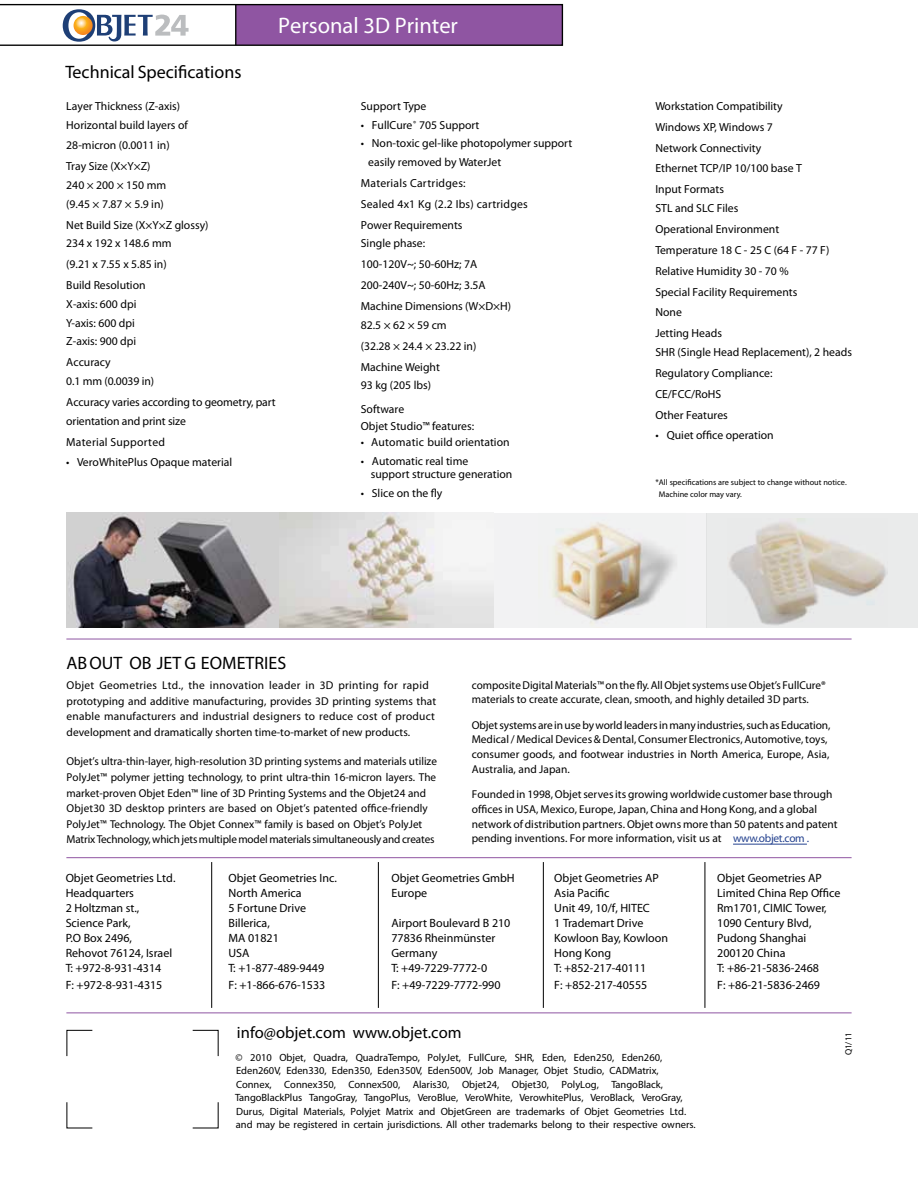
<style>
.page{position:relative;width:918px;height:1188px;background:#fff}
.page>*{position:absolute;margin:0;border:0;box-sizing:border-box;transform-origin:0 0}
.t1{font:22.5px "Futura";color:#fff}
.t2{font:18px "Futura";color:#010101}
.t3{font:16.5px "Futura";color:#010101}
.t4{font:300 12px/15px "Futura";color:#010101}
.t5{font:12px/15px "Futura";color:#010101}
.t6{font:11.7px/20.9px "Futura";color:#010101}
.t7{font:800 11.7px "Futura";color:#010101}
.t8{font:800 11.7px "Futura";letter-spacing:.02em;color:#010101}
.t9{font:11.7px "Futura";letter-spacing:.02em;color:#010101}
.t10{font:11.4px/15.6px "Futura";color:#010101}
.t11{font:300 10.5px/13.5px "Futura";color:#010101}
.t12{font:9px "Futura";color:#010101}
.t13{font:8.25px/12px "Futura";color:#010101}
.s1{color:#24428f}
</style>
<div class="page">
<svg style="left:0;top:4px;width:563px;height:42px"></svg>
<img style="left:67px;top:513px;width:427px;height:115px">
<svg style="left:707px;top:513px;width:211px;height:115px;background:#dddbd6"></svg>
<svg style="left:494px;top:513px;width:213px;height:115px;fill:#f1f2f2"></svg>
<hr style="left:733px;top:844px;width:74px;height:1px;background:#24428f">
<hr style="left:705px;top:862px;width:1px;height:146px;background:#010101">
<hr style="left:543px;top:862px;width:1px;height:146px;background:#010101">
<hr style="left:378px;top:862px;width:1px;height:146px;background:#010101">
<hr style="left:211px;top:862px;width:1px;height:146px;background:#010101">
<hr style="left:66px;top:857px;width:786px;height:1px;background:#8f55a2">
<hr style="left:66px;top:1013px;width:786px;height:1px;background:#8f55a2">
<svg style="left:192px;top:1030px;width:27px;height:27px"></svg>
<svg style="left:66px;top:1030px;width:27px;height:27px"></svg>
<svg style="left:192px;top:1102px;width:27px;height:27px"></svg>
<svg style="left:66px;top:1102px;width:27px;height:27px"></svg>
<hr style="left:66px;top:639px;width:786px;height:1px;background:#8f55a2">
<h2 class="t2" style="left:65px;top:61px;width:178px">Technical Specifications</h2>
<h1 class="t1" style="left:278px;top:11px;width:181px">Personal 3D Printer</h1>
<p class="t7" style="left:66px;top:99px;width:115px">Layer Thickness (Z-axis)</p>
<p class="t6" style="left:66px;top:114px;width:123px">Horizontal build layers of<br>28-micron (0.0011 in)</p>
<p class="t7" style="left:66px;top:159px;width:86px">Tray Size (X×Y×Z)</p>
<p class="t6" style="left:66px;top:176px;width:101px;line-height:18.8px">240 × 200 × 150 mm (9.45 × 7.87 × 5.9 in)</p>
<p class="t7" style="left:66px;top:218px;width:144px">Net Build Size (X×Y×Z glossy)</p>
<p class="t6" style="left:66px;top:233px;width:107px">234 x 192 x 148.6 mm (9.21 x 7.55 x 5.85 in)</p>
<p class="t7" style="left:66px;top:278px;width:81px">Build Resolution</p>
<p class="t6" style="left:66px;top:294px;width:72px;line-height:18.8px">X-axis: 600 dpi<br>Y-axis: 600 dpi<br>Z-axis: 900 dpi</p>
<p class="t7" style="left:66px;top:355px;width:46px">Accuracy</p>
<p class="t6" style="left:66px;top:371px;width:211px">0.1 mm (0.0039 in)<br>Accuracy varies according to geometry, part</p>
<p class="t6" style="left:66px;top:410px;width:121px">orientation and print size</p>
<p class="t8" style="left:66px;top:434px;width:100px">Material Supported</p>
<p class="t6" style="left:66px;top:452px;width:167px">• VeroWhitePlus Opaque material</p>
<h2 class="t2" style="left:67px;top:651px;width:221px">ABOUT OB JET G EOMETRIES</h2>
<p class="t7" style="left:361px;top:99px;width:67px">Support Type</p>
<p class="t6" style="left:361px;top:114px;width:120px">• FullCure<sup>®</sup> 705 Support</p>
<p class="t6" style="left:368px;top:134px;width:205px;line-height:18.8px;text-indent:-7px">• Non-toxic gel-like photopolymer support easily removed by WaterJet</p>
<p class="t8" style="left:361px;top:176px;width:106px">Materials Cartridges:</p>
<p class="t9" style="left:361px;top:197px;width:168px">Sealed 4x1 Kg (2.2 Ibs) cartridges</p>
<p class="t7" style="left:361px;top:218px;width:103px">Power Requirements</p>
<p class="t6" style="left:361px;top:233px;width:126px">Single phase:<br>100-120V~; 50-60Hz; 7A<br>200-240V~; 50-60Hz; 3.5A</p>
<p class="t7" style="left:361px;top:299px;width:152px">Machine Dimensions (W×D×H)</p>
<p class="t6" style="left:361px;top:314px;width:117px">82.5 × 62 × 59 cm (32.28 × 24.4 × 23.22 in)</p>
<p class="t7" style="left:361px;top:359px;width:81px">Machine Weight</p>
<p class="t6" style="left:361px;top:375px;width:72px">93 kg (205 lbs)</p>
<p class="t7" style="left:361px;top:402px;width:45px">Software</p>
<p class="t6" style="left:361px;top:415px;width:115px">Objet Studio™ features:</p>
<p class="t6" style="left:361px;top:432px;width:150px">• Automatic build orientation</p>
<p class="t6" style="left:371px;top:454px;width:143px;line-height:13.5px;text-indent:-10px">• Automatic real time<br>support structure generation</p>
<p class="t6" style="left:361px;top:482px;width:83px">• Slice on the fly</p>
<p class="t7" style="left:655px;top:99px;width:129px">Workstation Compatibility</p>
<p class="t6" style="left:655px;top:116px;width:119px">Windows XP, Windows 7</p>
<p class="t7" style="left:655px;top:140px;width:107px">Network Connectivity</p>
<p class="t6" style="left:655px;top:158px;width:148px">Ethernet TCP/IP 10/100 base T</p>
<p class="t7" style="left:655px;top:182px;width:70px">Input Formats</p>
<p class="t6" style="left:655px;top:197px;width:85px">STL and SLC Files</p>
<p class="t7" style="left:655px;top:222px;width:125px">Operational Environment</p>
<p class="t6" style="left:655px;top:239px;width:175px">Temperature 18 C - 25 C (64 F - 77 F)<br>Relative Humidity 30 - 70 %</p>
<p class="t7" style="left:655px;top:284px;width:144px">Special Facility Requirements</p>
<p class="t6" style="left:655px;top:302px;width:28px">None</p>
<p class="t7" style="left:655px;top:326px;width:68px">Jetting Heads</p>
<p class="t6" style="left:655px;top:341px;width:198px">SHR (Single Head Replacement), 2 heads</p>
<p class="t7" style="left:655px;top:366px;width:119px">Regulatory Compliance:</p>
<p class="t6" style="left:655px;top:383px;width:67px">CE/FCC/RoHS</p>
<p class="t7" style="left:655px;top:407px;width:74px">Other Features</p>
<p class="t6" style="left:655px;top:425px;width:120px">• Quiet office operation</p>
<p class="t13" style="left:659px;top:476px;width:189px;text-indent:-3px">*All specifications are subject to change without notice.<br>Machine color may vary.</p>
<p class="t10" style="left:67px;top:677px;width:371px">Objet Geometries Ltd., the innovation leader in 3D printing for rapid prototyping and additive manufacturing, provides 3D printing systems that enable manufacturers and industrial designers to reduce cost of product development and dramatically shorten time-to-market of new products.</p>
<p class="t10" style="left:67px;top:753px;width:372px">Objet’s ultra-thin-layer, high-resolution 3D printing systems and materials utilize PolyJet™ polymer jetting technology, to print ultra-thin 16-micron layers. The market-proven Objet Eden™ line of 3D Printing Systems and the Objet24 and Objet30 3D desktop printers are based on Objet’s patented office-friendly PolyJet™ Technology. The Objet Connex™ family is based on Objet’s PolyJet Matrix Technology,whichjetsmultiplemodelmaterialssimultaneously andcreates</p>
<p class="t10" style="left:472px;top:677px;width:356px;line-height:14.7px">compositeDigital Materials™on the fly.AllObjetsystems useObjet’s FullCure® materials to create accurate, clean, smooth, and highly detailed 3D parts.</p>
<p class="t10" style="left:472px;top:717px;width:360px;line-height:14.7px">Objetsystems are inusebyworldleadersinmany industries,suchas Education, Medical/ MedicalDevices &amp;Dental, Consumer Electronics,Automotive,toys, consumer goods, and footwear industries in North America, Europe, Asia, Australia, and Japan.</p>
<p class="t10" style="left:472px;top:787px;width:367px;line-height:14.7px">Founded in 1998,Objetservesits growing worldwide customer base through offices in USA, Mexico, Europe, Japan, China and Hong Kong, and a global network of distribution partners. Objet owns more than 50 patents and patent pending inventions. For more information, visit us at <span class="s1">www.objet.com .</span></p>
<p class="t5" style="left:66px;top:871px;width:111px">Objet Geometries Ltd.<br>Headquarters</p>
<p class="t4" style="left:66px;top:901px;width:108px">2 Holtzman st.,<br>Science Park,<br>P.O Box 2496,<br>Rehovot 76124, Israel<br>T: +972-8-931-4314</p>
<p class="t4" style="left:66px;top:977px;width:98px">F: +972-8-931-4315</p>
<p class="t5" style="left:229px;top:871px;width:110px">Objet Geometries Inc.<br>North America</p>
<p class="t4" style="left:229px;top:901px;width:97px">5 Fortune Drive<br>Billerica,<br>MA 01821<br>USA<br>T: +1-877-489-9449</p>
<p class="t4" style="left:229px;top:977px;width:98px">F: +1-866-676-1533</p>
<p class="t5" style="left:391px;top:871px;width:125px">Objet Geometries GmbH<br>Europe</p>
<p class="t4" style="left:391px;top:916px;width:121px">Airport Boulevard B 210<br>77836 Rheinmünster<br>Germany<br>T: +49-7229-7772-0</p>
<p class="t4" style="left:391px;top:977px;width:111px">F: +49-7229-7772-990</p>
<p class="t5" style="left:554px;top:871px;width:106px">Objet Geometries AP<br>Asia Pacific</p>
<p class="t4" style="left:554px;top:901px;width:115px">Unit 49, 10/f, HITEC<br>1 Trademart Drive<br>Kowloon Bay, Kowloon<br>Hong Kong<br>T: +852-217-40111</p>
<p class="t4" style="left:554px;top:977px;width:95px">F: +852-217-40555</p>
<h3 class="t3" style="left:237px;top:1022px;width:226px">info@objet.com www.objet.com</h3>
<p class="t11" style="left:235px;top:1050px;width:462px">© 2010 Objet, Quadra, QuadraTempo, PolyJet, FullCure, SHR, Eden, Eden250, Eden260, Eden260V, Eden330, Eden350, Eden350V, Eden500V, Job Manager, Objet Studio, CADMatrix, Connex, Connex350, Connex500, Alaris30, Objet24, Objet30, PolyLog, TangoBlack, TangoBlackPlus TangoGray, TangoPlus, VeroBlue, VeroWhite, VerowhitePlus, VeroBlack, VeroGray, Durus, Digital Materials, Polyjet Matrix and ObjetGreen are trademarks of Objet Geometries Ltd. and may be registered in certain jurisdictions. All other trademarks belong to their respective owners.</p>
<p class="t5" style="left:717px;top:871px;width:125px">Objet Geometries AP<br>Limited China Rep Office</p>
<p class="t4" style="left:717px;top:901px;width:111px">Rm1701, CIMIC Tower,<br>1090 Century Blvd,<br>Pudong Shanghai<br>200120 China<br>T: +86-21-5836-2468</p>
<p class="t4" style="left:717px;top:977px;width:104px">F: +86-21-5836-2469</p>
<p class="t12" style="left:843px;top:1055px;width:25px;rotate:-90deg">Q1/11</p>
</div>
